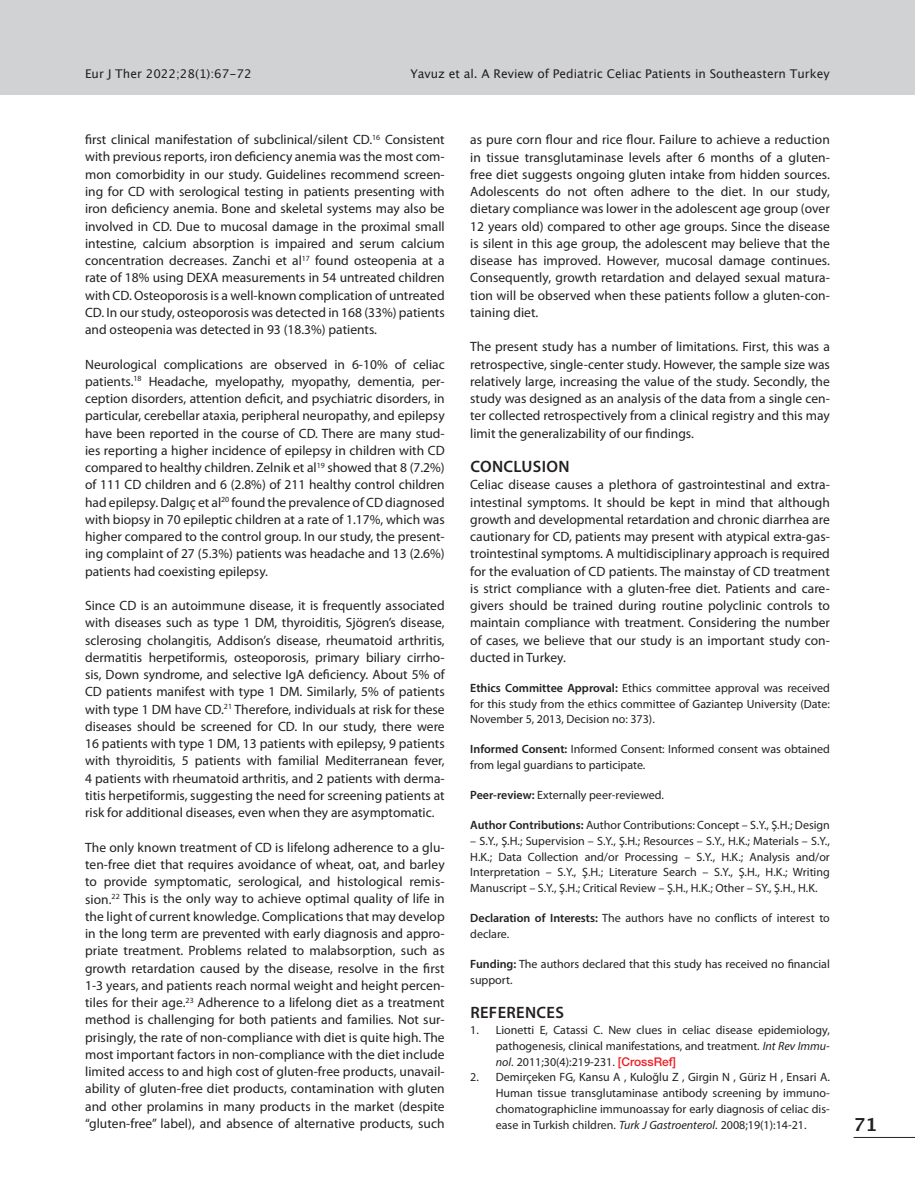
<style>
.page{position:relative;width:915px;height:1191px;background:#fff}
.page>*{position:absolute;margin:0;border:0;box-sizing:border-box;transform-origin:0 0}
.t1{font:700 18px "Lucida Grande";color:#231f20}
.t2{font:600 16.5px "Myriad Pro";letter-spacing:.02em;color:#231f20}
.t3{font:13.5px/17.2px "Myriad Pro";color:#231f20;text-align:justify}
.t4{font:12px/15.8px "Myriad Pro";color:#231f20;text-align:justify}
.t5{font:12px "Lucida Grande";color:#231f20}
.s1{font-weight:600}
.s2{font-style:italic}
.s3{font-family:"Helvetica Neue LT Std";font-weight:500;color:#ee1d23}
</style>
<div class="page">
<div style="left:0;top:0;width:914px;height:95px;background:#d1d2d4"></div>
<hr style="left:853px;top:1137px;width:61px;height:1px;background:#231f20">
<p class="t5" style="left:85px;top:66px;width:168px">Eur J Ther 2022;28(1):67-72</p>
<p class="t5" style="left:410px;top:66px;width:420px">Yavuz et al. A Review of Pediatric Celiac Patients in Southeastern Turkey</p>
<p class="t3" style="left:85px;top:131px;width:361px">first clinical manifestation of subclinical/silent CD.<sup>16</sup> Consistent with previous reports, iron deficiency anemia was the most com&shy;mon comorbidity in our study. Guidelines recommend screen&shy;ing for CD with serological testing in patients presenting with iron deficiency anemia. Bone and skeletal systems may also be involved in CD. Due to mucosal damage in the proximal small intestine, calcium absorption is impaired and serum calcium concentration decreases. Zanchi et al<sup>17</sup> found osteopenia at a rate of 18% using DEXA measurements in 54 untreated children with CD. Osteoporosis is a well-known complication of untreated CD. In our study, osteoporosis was detected in 168 (33%) patients and osteopenia was detected in 93 (18.3%) patients.</p>
<p class="t3" style="left:85px;top:355px;width:361px">Neurological complications are observed in 6-10% of celiac patients.<sup>18</sup> Headache, myelopathy, myopathy, dementia, per&shy;ception disorders, attention deficit, and psychiatric disorders, in particular, cerebellar ataxia, peripheral neuropathy, and epilepsy have been reported in the course of CD. There are many stud&shy;ies reporting a higher incidence of epilepsy in children with CD compared to healthy children. Zelnik et al<sup>19</sup> showed that 8 (7.2%) of 111 CD children and 6 (2.8%) of 211 healthy control children had epilepsy. Dalgıç et al<sup>20</sup> found the prevalence of CD diagnosed with biopsy in 70 epileptic children at a rate of 1.17%, which was higher compared to the control group. In our study, the present&shy;ing complaint of 27 (5.3%) patients was headache and 13 (2.6%) patients had coexisting epilepsy.</p>
<p class="t3" style="left:85px;top:597px;width:361px">Since CD is an autoimmune disease, it is frequently associated with diseases such as type 1 DM, thyroiditis, Sjögren’s disease, sclerosing cholangitis, Addison’s disease, rheumatoid arthritis, dermatitis herpetiformis, osteoporosis, primary biliary cirrho&shy;sis, Down syndrome, and selective IgA deficiency. About 5% of CD patients manifest with type 1 DM. Similarly, 5% of patients with type 1 DM have CD.<sup>21</sup> Therefore, individuals at risk for these diseases should be screened for CD. In our study, there were 16 patients with type 1 DM, 13 patients with epilepsy, 9 patients with thyroiditis, 5 patients with familial Mediterranean fever, 4 patients with rheumatoid arthritis, and 2 patients with derma&shy;titis herpetiformis, suggesting the need for screening patients at risk for additional diseases, even when they are asymptomatic.</p>
<p class="t3" style="left:85px;top:838px;width:361px">The only known treatment of CD is lifelong adherence to a glu&shy;ten-free diet that requires avoidance of wheat, oat, and barley to provide symptomatic, serological, and histological remis&shy;sion.<sup>22</sup> This is the only way to achieve optimal quality of life in the light of current knowledge. Complications that may develop in the long term are prevented with early diagnosis and appro&shy;priate treatment. Problems related to malabsorption, such as growth retardation caused by the disease, resolve in the first 1-3 years, and patients reach normal weight and height percen&shy;tiles for their age.<sup>23</sup> Adherence to a lifelong diet as a treatment method is challenging for both patients and families. Not sur&shy;prisingly, the rate of non-compliance with diet is quite high. The most important factors in non-compliance with the diet include limited access to and high cost of gluten-free products, unavail&shy;ability of gluten-free diet products, contamination with gluten and other prolamins in many products in the market (despite “gluten-free” label), and absence of alternative products, such</p>
<p class="t3" style="left:470px;top:131px;width:361px">as pure corn flour and rice flour. Failure to achieve a reduction in tissue transglutaminase levels after 6 months of a gluten&shy;free diet suggests ongoing gluten intake from hidden sources.<br>Adolescents do not often adhere to the diet. In our study, dietary compliance was lower in the adolescent age group (over 12 years old) compared to other age groups. Since the disease is silent in this age group, the adolescent may believe that the disease has improved. However, mucosal damage continues.<br>Consequently, growth retardation and delayed sexual matura&shy;tion will be observed when these patients follow a gluten-con&shy;taining diet.</p>
<p class="t3" style="left:470px;top:338px;width:361px">The present study has a number of limitations. First, this was a retrospective, single-center study. However, the sample size was relatively large, increasing the value of the study. Secondly, the study was designed as an analysis of the data from a single cen&shy;ter collected retrospectively from a clinical registry and this may limit the generalizability of our findings.</p>
<p class="t2" style="left:470px;top:456px;width:100px">CONCLUSION</p>
<p class="t3" style="left:470px;top:476px;width:361px">Celiac disease causes a plethora of gastrointestinal and extra&shy;intestinal symptoms. It should be kept in mind that although growth and developmental retardation and chronic diarrhea are cautionary for CD, patients may present with atypical extra-gas&shy;trointestinal symptoms. A multidisciplinary approach is required for the evaluation of CD patients. The mainstay of CD treatment is strict compliance with a gluten-free diet. Patients and care&shy;givers should be trained during routine polyclinic controls to maintain compliance with treatment. Considering the number of cases, we believe that our study is an important study con&shy;ducted in Turkey.</p>
<p class="t4" style="left:470px;top:680px;width:361px"><span class="s1">Ethics Committee Approval:</span> Ethics committee approval was received for this study from the ethics committee of Gaziantep University (Date:<br>November 5, 2013, Decision no: 373).</p>
<p class="t4" style="left:470px;top:741px;width:361px"><span class="s1">Informed Consent:</span> Informed Consent: Informed consent was obtained from legal guardians to participate.</p>
<p class="t4" style="left:470px;top:787px;width:195px"><span class="s1">Peer-review:</span> Externally peer-reviewed.</p>
<p class="t4" style="left:470px;top:817px;width:361px"><span class="s1">Author Contributions:</span> Author Contributions: Concept – S.Y., Ş.H.; Design</p>
<p class="t4" style="left:470px;top:833px;width:361px">– S.Y., Ş.H.; Supervision – S.Y., Ş.H.; Resources – S.Y., H.K.; Materials – S.Y., H.K.; Data Collection and/or Processing – S.Y., H.K.; Analysis and/or Interpretation – S.Y., Ş.H.; Literature Search – S.Y., Ş.H., H.K.; Writing Manuscript – S.Y., Ş.H.; Critical Review – Ş.H., H.K.; Other – SY., Ş.H., H.K.</p>
<p class="t4" style="left:470px;top:910px;width:361px"><span class="s1">Declaration of Interests:</span> The authors have no conflicts of interest to declare.</p>
<p class="t4" style="left:470px;top:956px;width:361px"><span class="s1">Funding:</span> The authors declared that this study has received no financial support.</p>
<p class="t2" style="left:470px;top:1002px;width:95px">REFERENCES</p>
<p class="t4" style="left:495px;top:1022px;width:335px;text-indent:-26px">1. Lionetti E, Catassi C. New clues in celiac disease epidemiology, pathogenesis, clinical manifestations, and treatment. <span class="s2">Int Rev Immu&shy;nol</span>. 2011;30(4):219-231. <span class="s3">[CrossRef]</span></p>
<p class="t4" style="left:495px;top:1069px;width:335px;text-indent:-26px">2. Demirçeken FG, Kansu A , Kuloğlu Z , Girgin N , Güriz H , Ensari A.<br>Human tissue transglutaminase antibody screening by immuno&shy;chomatographicline immunoassay for early diagnosis of celiac dis&shy;ease in Turkish children. <span class="s2">Turk J Gastroenterol</span>. 2008;19(1):14-21.</p>
<h1 class="t1" style="left:853px;top:1110px;width:25px">71</h1>
</div>
